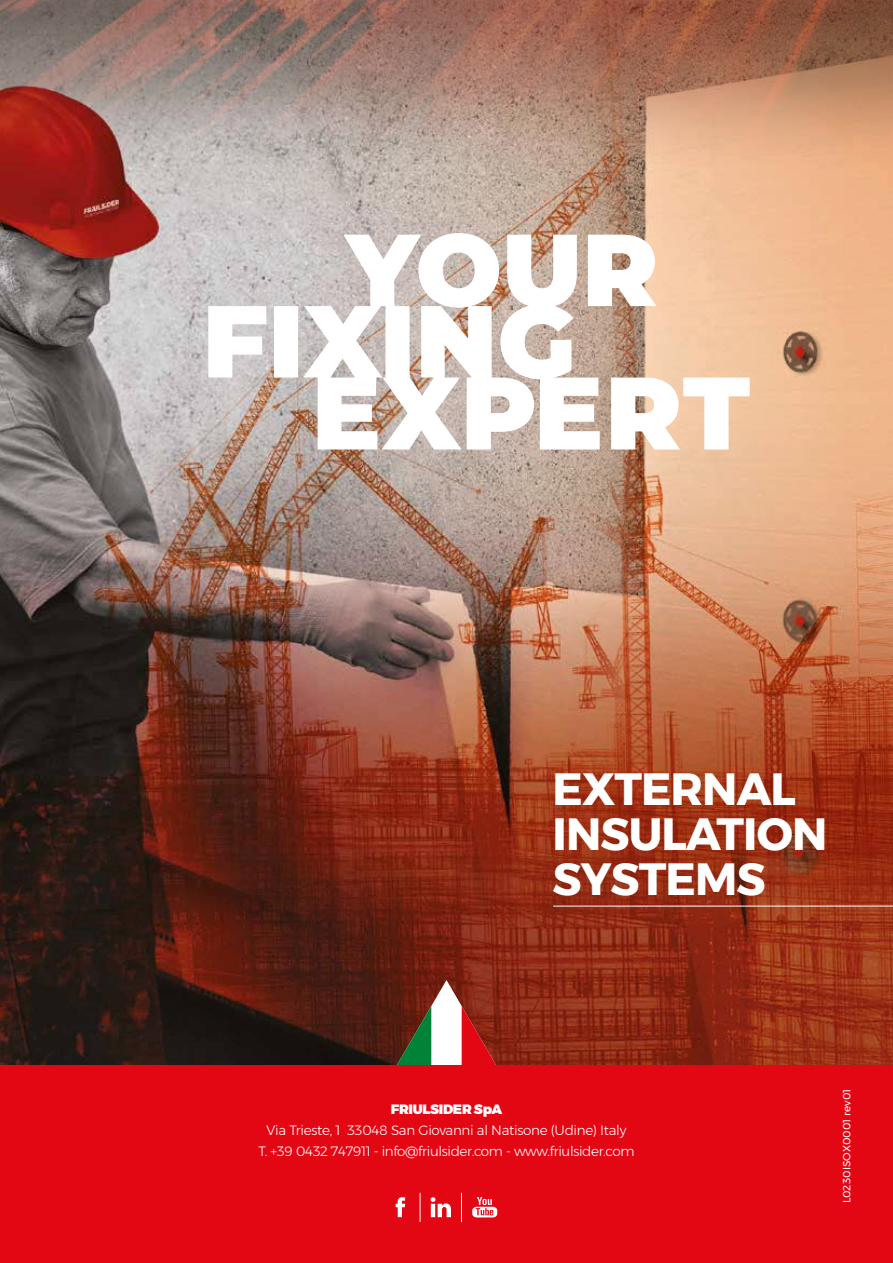
<style>
.page{position:relative;width:893px;height:1263px;background:#fff}
.page>*{position:absolute;margin:0;border:0;box-sizing:border-box;transform-origin:0 0}
.t1{font:700 45px/45px "Montserrat";letter-spacing:-.02em;color:#fff}
.t2{font:300 13.5px/21px "Montserrat";letter-spacing:-.025em;color:#fff;text-align:center}
.t3{font:900 13.5px "Montserrat";letter-spacing:-.02em;color:#fff}
.t4{font:10.5px "Montserrat";letter-spacing:.01em;color:#fff}
</style>
<div class="page">
<img style="left:0;top:182px;width:103px;height:611px">
<img style="left:121px;top:182px;width:772px;height:611px">
<img style="left:0;top:793px;width:893px;height:272px">
<img style="left:0;top:0;width:893px;height:182px">
<svg style="left:208px;top:233px;width:542px;height:216px"></svg>
<svg style="left:397px;top:980px;width:99px;height:85px"></svg>
<div style="left:0;top:1065px;width:893px;height:198px;background:#e30613"></div>
<svg style="left:431px;top:1197px;width:20px;height:20px"></svg>
<svg style="left:396px;top:1197px;width:9px;height:20px"></svg>
<svg style="left:472px;top:1197px;width:25px;height:20px"></svg>
<svg style="left:420px;top:1193px;width:1px;height:29px"></svg>
<svg style="left:461px;top:1193px;width:1px;height:29px"></svg>
<img style="left:845px;top:401px;width:48px;height:394px">
<hr style="left:553px;top:906px;width:340px;height:1px;background:#fff">
<h1 class="t1" style="left:553px;top:767px;width:276px">EXTERNAL<br>INSULATION<br>SYSTEMS</h1>
<p class="t3" style="left:391px;top:1098px;width:113px">FRIULSIDER SpA</p>
<p class="t2" style="left:258px;top:1119px;width:378px">Via Trieste, 1 33048 San Giovanni al Natisone (Udine) Italy<br>T. +39 0432 747911 - info@friulsider.com - www.friulsider.com</p>
<p class="t4" style="left:839px;top:1203px;width:116px;rotate:-90deg">L0230ISOX0001 rev01</p>
</div>
